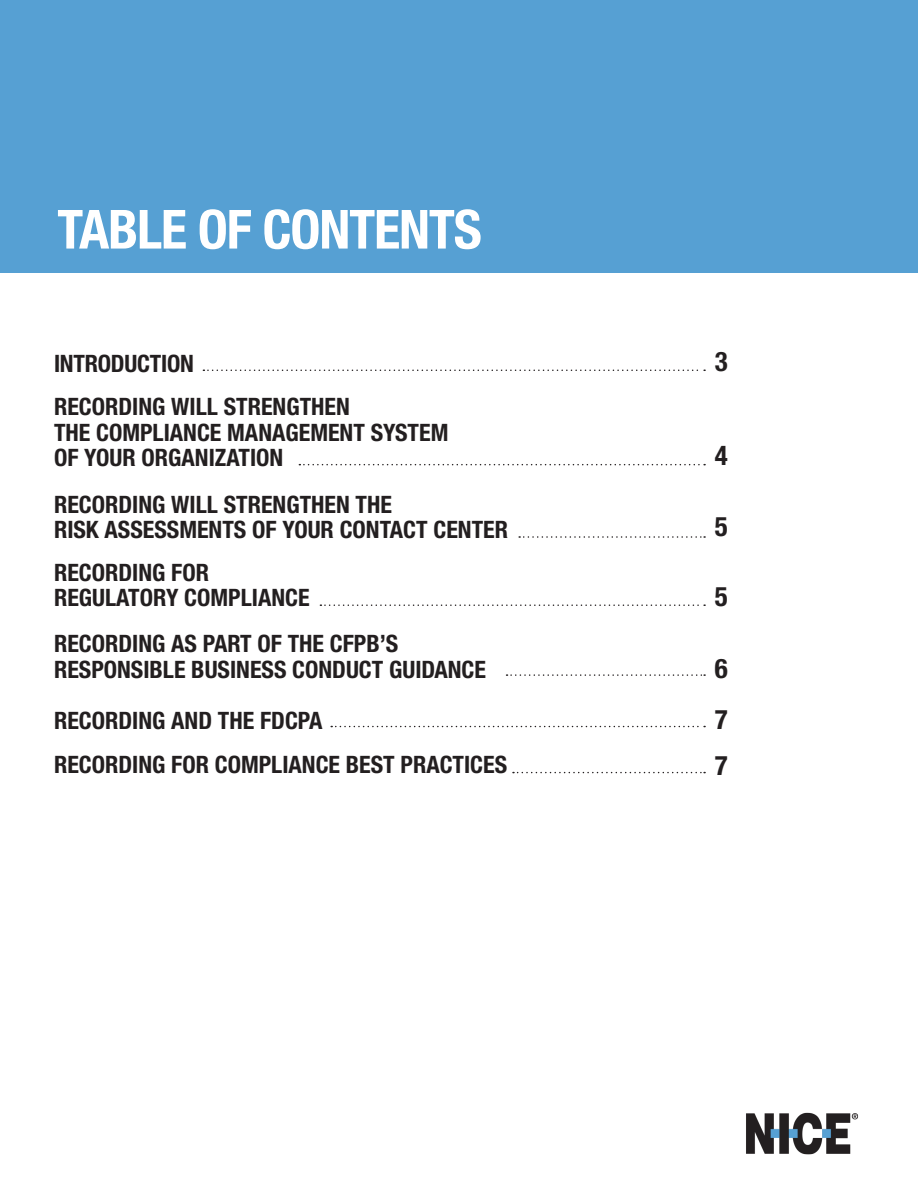
<style>
.page{position:relative;width:918px;height:1188px;background:#fff}
.page>*{position:absolute;margin:0;border:0;box-sizing:border-box;transform-origin:0 0}
.t1{font:700 condensed 54px "Helvetica Neue LT Std";letter-spacing:-.02em;color:#fff}
.t2{font:700 condensed 27px "Helvetica Neue LT Std";color:#231f20}
.t3{font:700 condensed 24px "Helvetica Neue LT Std";color:#231f20}
</style>
<div class="page">
<div style="left:0;top:0;width:918px;height:272px;background:#56a0d3"></div>
<svg style="left:203px;top:370px;width:502px;height:1px"></svg>
<svg style="left:299px;top:464px;width:406px;height:1px"></svg>
<svg style="left:519px;top:536px;width:186px;height:2px"></svg>
<svg style="left:320px;top:604px;width:385px;height:2px"></svg>
<svg style="left:507px;top:674px;width:198px;height:2px"></svg>
<svg style="left:331px;top:726px;width:374px;height:1px"></svg>
<svg style="left:513px;top:772px;width:192px;height:1px"></svg>
<img style="left:746px;top:1112px;width:113px;height:43px">
<p class="t1" style="left:57px;top:197px;width:426px">TABLE OF CONTENTS</p>
<p class="t3" style="left:54px;top:348px;width:141px">INTRODUCTION</p>
<p class="t3" style="left:54px;top:392px;width:297px">RECORDING WILL STRENGTHEN</p>
<p class="t3" style="left:54px;top:418px;width:396px">THE COMPLIANCE MANAGEMENT SYSTEM</p>
<p class="t3" style="left:54px;top:443px;width:231px">OF YOUR ORGANIZATION</p>
<p class="t3" style="left:54px;top:490px;width:340px">RECORDING WILL STRENGTHEN THE</p>
<p class="t3" style="left:54px;top:515px;width:456px">RISK ASSESSMENTS OF YOUR CONTACT CENTER</p>
<p class="t3" style="left:54px;top:558px;width:157px">RECORDING FOR</p>
<p class="t3" style="left:54px;top:583px;width:257px">REGULATORY COMPLIANCE</p>
<p class="t3" style="left:54px;top:629px;width:346px">RECORDING AS PART OF THE CFPB’S</p>
<p class="t3" style="left:54px;top:655px;width:434px">RESPONSIBLE BUSINESS CONDUCT GUIDANCE</p>
<p class="t3" style="left:54px;top:706px;width:270px">RECORDING AND THE FDCPA</p>
<p class="t3" style="left:54px;top:750px;width:455px">RECORDING FOR COMPLIANCE BEST PRACTICES</p>
<p class="t2" style="left:715px;top:345px;width:14px">3</p>
<p class="t2" style="left:715px;top:439px;width:14px">4</p>
<p class="t2" style="left:715px;top:510px;width:14px">5</p>
<p class="t2" style="left:715px;top:580px;width:14px">5</p>
<p class="t2" style="left:715px;top:652px;width:14px">6</p>
<p class="t2" style="left:715px;top:703px;width:14px">7</p>
<p class="t2" style="left:715px;top:749px;width:14px">7</p>
</div>
